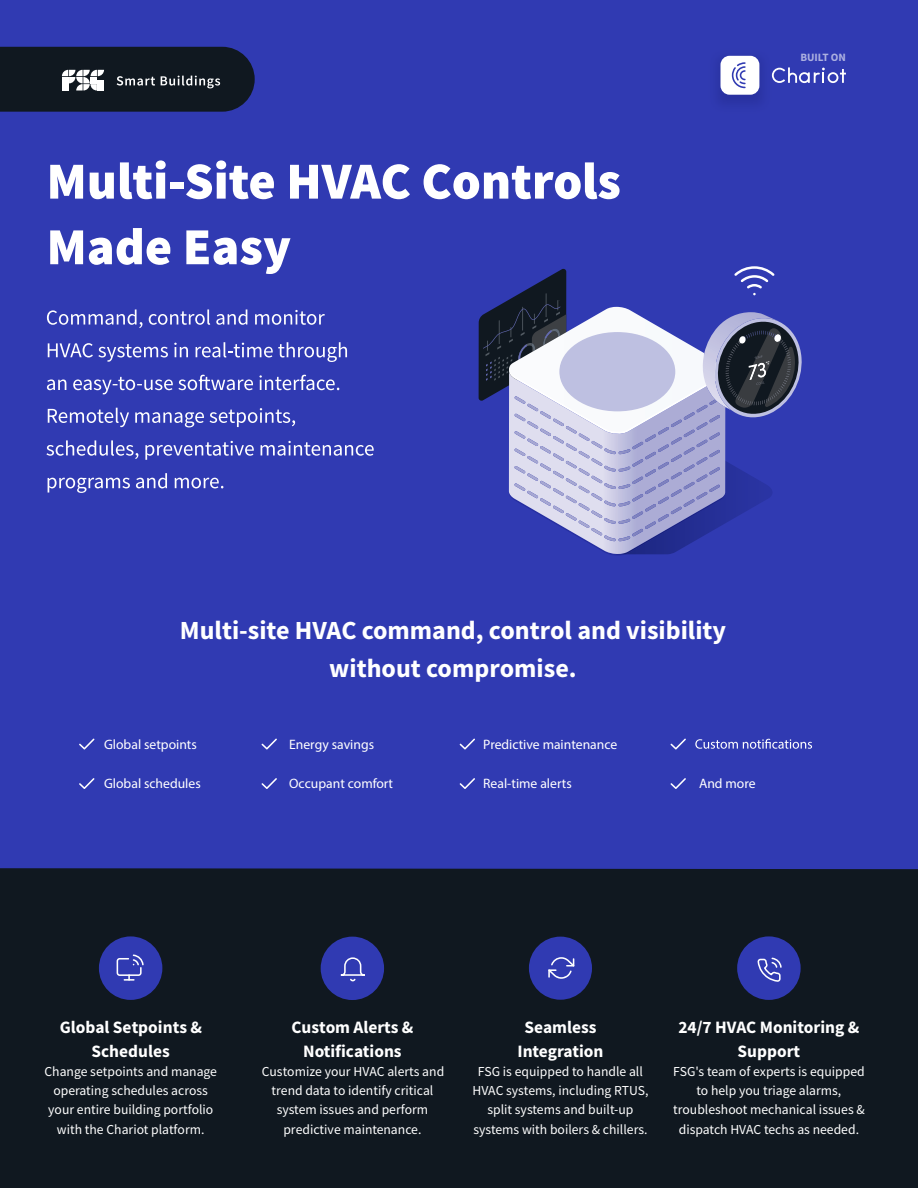
<style>
.page{position:relative;width:918px;height:1188px;background:#fff}
.page>*{position:absolute;margin:0;border:0;box-sizing:border-box;transform-origin:0 0}
.t1{font:700 26.1px/38.5px "Source Sans Pro";color:#fff;text-align:center}
.t2{font:700 17.4px/23.5px "Source Sans Pro";color:#fff;text-align:center}
.t3{font:13.65px/19.2px "Source Sans Pro";color:#fff;text-align:center}
.t4{font:13.65px "Myriad Pro";color:#fff}
.t5{font:700 11.25px "Source Sans Pro";color:#acb0e0}
</style>
<div class="page">
<div style="left:0;top:0;width:918px;height:933px;background:#303ab2"></div>
<div style="left:0;top:868px;width:918px;height:320px;background:#101820"></div>
<svg style="left:50px;top:165px;width:33px;height:34px"></svg>
<svg style="left:90px;top:173px;width:24px;height:26px"></svg>
<svg style="left:120px;top:160px;width:46px;height:39px"></svg>
<div style="left:170px;top:182px;width:14px;height:7px;background:#fff"></div>
<svg style="left:186px;top:160px;width:88px;height:39px"></svg>
<svg style="left:290px;top:164px;width:120px;height:35px"></svg>
<svg style="left:424px;top:162px;width:196px;height:37px"></svg>
<svg style="left:50px;top:230px;width:33px;height:34px"></svg>
<svg style="left:89px;top:228px;width:81px;height:37px"></svg>
<svg style="left:186px;top:230px;width:105px;height:44px"></svg>
<div style="left:737px;top:936px;width:64px;height:64px;background:#303ab2;border-radius:50%"></div>
<div style="left:99px;top:936px;width:63px;height:64px;background:#303ab2;border-radius:50%"></div>
<div style="left:529px;top:937px;width:63px;height:63px;background:#303ab2;border-radius:50%"></div>
<div style="left:321px;top:937px;width:63px;height:63px;background:#303ab2;border-radius:50%"></div>
<img style="left:718px;top:55px;width:54px;height:48px">
<div style="left:721px;top:56px;width:38px;height:39px;background:#fff;border-radius:9px"></div>
<svg style="left:732px;top:62px;width:14px;height:26px"></svg>
<svg style="left:772px;top:67px;width:74px;height:16px"></svg>
<svg style="left:0;top:47px;width:255px;height:65px;background:#1e2531"></svg>
<svg style="left:47px;top:309px;width:95px;height:19px"></svg>
<svg style="left:149px;top:309px;width:61px;height:16px"></svg>
<svg style="left:216px;top:309px;width:31px;height:16px"></svg>
<svg style="left:255px;top:310px;width:70px;height:15px"></svg>
<svg style="left:48px;top:343px;width:120px;height:19px"></svg>
<svg style="left:174px;top:343px;width:14px;height:14px"></svg>
<svg style="left:196px;top:342px;width:151px;height:20px"></svg>
<svg style="left:47px;top:375px;width:292px;height:19px"></svg>
<svg style="left:48px;top:408px;width:81px;height:19px"></svg>
<svg style="left:135px;top:412px;width:69px;height:15px"></svg>
<svg style="left:210px;top:408px;width:85px;height:19px"></svg>
<svg style="left:46px;top:440px;width:92px;height:19px"></svg>
<svg style="left:145px;top:441px;width:109px;height:19px"></svg>
<svg style="left:261px;top:441px;width:113px;height:15px"></svg>
<svg style="left:48px;top:478px;width:82px;height:15px"></svg>
<svg style="left:136px;top:473px;width:31px;height:15px"></svg>
<svg style="left:175px;top:478px;width:48px;height:10px"></svg>
<svg style="left:117px;top:954px;width:27px;height:27px"></svg>
<svg style="left:479px;top:266px;width:323px;height:290px"></svg>
<svg style="left:262px;top:778px;width:15px;height:11px"></svg>
<svg style="left:262px;top:739px;width:15px;height:11px"></svg>
<svg style="left:695px;top:739px;width:117px;height:10px"></svg>
<svg style="left:670px;top:739px;width:16px;height:11px"></svg>
<svg style="left:670px;top:778px;width:16px;height:11px"></svg>
<svg style="left:460px;top:739px;width:15px;height:11px"></svg>
<svg style="left:460px;top:778px;width:15px;height:11px"></svg>
<svg style="left:79px;top:739px;width:15px;height:11px"></svg>
<svg style="left:79px;top:778px;width:15px;height:11px"></svg>
<svg style="left:548px;top:957px;width:26px;height:22px"></svg>
<svg style="left:758px;top:958px;width:24px;height:24px"></svg>
<svg style="left:341px;top:957px;width:24px;height:24px"></svg>
<p class="t5" style="left:800px;top:49px;width:47px">BUILT ON</p>
<p class="t1" style="left:180px;top:610px;width:548px">Multi-site HVAC command, control and visibility without compromise.</p>
<p class="t4" style="left:104px;top:736px;width:94px">Global setpoints</p>
<p class="t4" style="left:104px;top:775px;width:98px">Global schedules</p>
<p class="t4" style="left:483px;top:736px;width:136px">Predictive maintenance</p>
<p class="t4" style="left:483px;top:775px;width:90px">Real-time alerts</p>
<p class="t4" style="left:289px;top:736px;width:86px">Energy savings</p>
<p class="t4" style="left:289px;top:775px;width:106px">Occupant comfort</p>
<p class="t4" style="left:699px;top:775px;width:58px">And more</p>
<p class="t2" style="left:60px;top:1015px;width:144px">Global Setpoints &amp;<br>Schedules</p>
<p class="t3" style="left:44px;top:1062px;width:174px">Change setpoints and manage operating schedules across your entire building portfolio with the Chariot platform.</p>
<p class="t2" style="left:292px;top:1015px;width:123px">Custom Alerts &amp;<br>Notifications</p>
<p class="t3" style="left:262px;top:1062px;width:184px">Customize your HVAC alerts and trend data to identify critical system issues and perform predictive maintenance.</p>
<p class="t2" style="left:517px;top:1015px;width:88px">Seamless<br>Integration</p>
<p class="t3" style="left:473px;top:1062px;width:178px">FSG is equipped to handle all<br>HVAC systems, including RTUS, split systems and built-up systems with boilers &amp; chillers.</p>
<p class="t2" style="left:678px;top:1015px;width:183px">24/7 HVAC Monitoring &amp;<br>Support</p>
<p class="t3" style="left:673px;top:1062px;width:193px">FSG's team of experts is equipped to help you triage alarms, troubleshoot mechanical issues &amp; dispatch HVAC techs as needed.</p>
</div>
